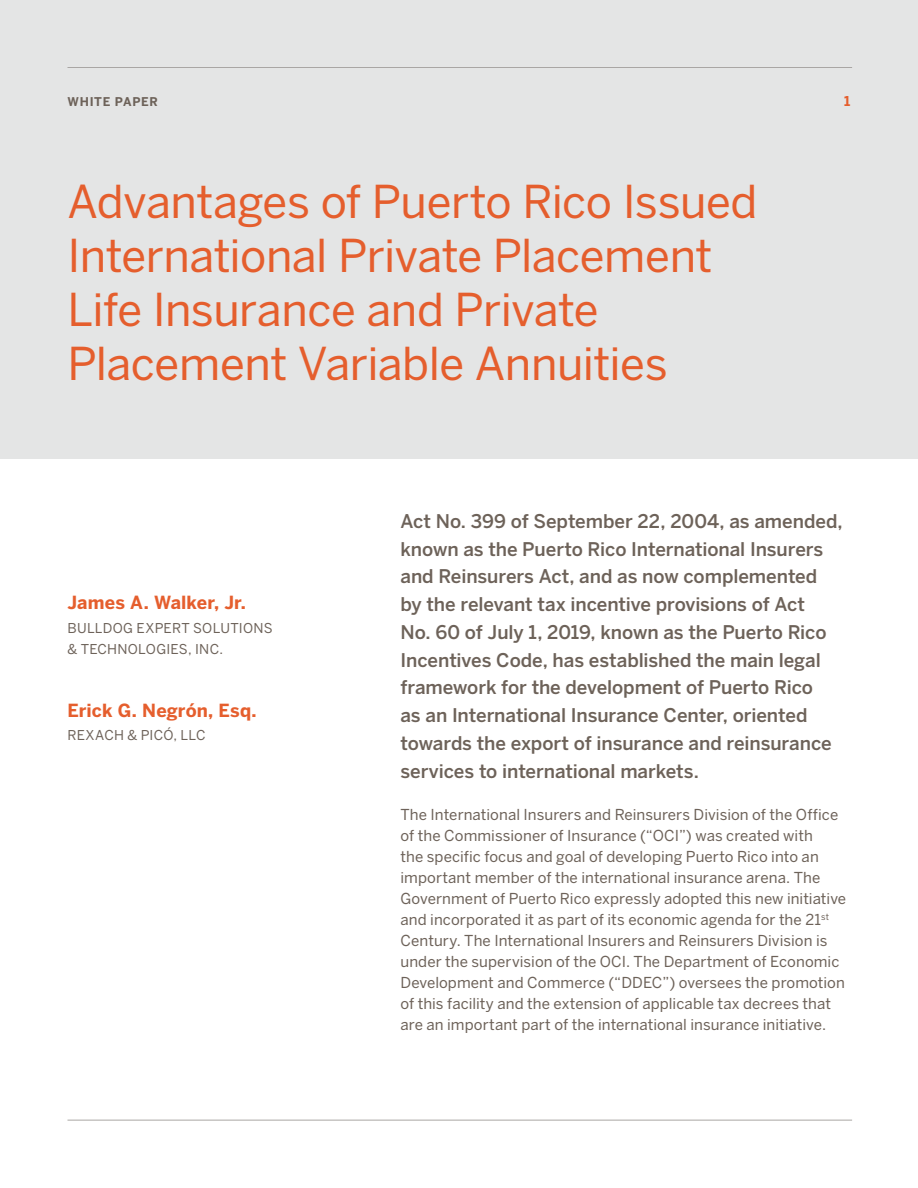
<style>
.page{position:relative;width:918px;height:1188px;background:#fff}
.page>*{position:absolute;margin:0;border:0;box-sizing:border-box;transform-origin:0 0}
.t1{font:45px/54px "Benton Sans";letter-spacing:-.01em;color:#e55e2d}
.t2{font:500 18.75px/27.8px "Benton Sans";letter-spacing:-.005em;color:#6d6259}
.t3{font:700 18px "Benton Sans";letter-spacing:.01em;color:#e55e2d}
.t4{font:15px/21px "Benton Sans";letter-spacing:.005em;color:#6d6259}
.t5{font:13.5px/21px "Benton Sans";letter-spacing:.015em;color:#6d6259}
.t6{font:700 13.5px "Benton Sans";color:#e55e2d}
.t7{font:700 12px "Benton Sans";letter-spacing:.06em;color:#6d6259}
</style>
<div class="page">
<hr style="left:68px;top:1120px;width:784px;height:1px;background:#a9a6a4">
<div style="left:0;top:0;width:918px;height:459px;background:#e4e5e5"></div>
<hr style="left:68px;top:67px;width:784px;height:1px;background:#a9a6a4">
<p class="t7" style="left:68px;top:94px;width:92px">WHITE PAPER</p>
<p class="t6" style="left:844px;top:93px;width:8px">1</p>
<h1 class="t1" style="left:68px;top:174px;width:692px">Advantages of Puerto Rico Issued<br>International Private Placement<br>Life Insurance and Private<br>Placement Variable Annuities</h1>
<p class="t3" style="left:68px;top:592px;width:180px">James A. Walker, Jr.</p>
<p class="t5" style="left:68px;top:617px;width:207px">BULLDOG EXPERT SOLUTIONS &amp; TECHNOLOGIES, INC.</p>
<p class="t3" style="left:68px;top:699px;width:191px">Erick G. Negrón, Esq.</p>
<p class="t5" style="left:68px;top:724px;width:140px">REXACH &amp; PICÓ, LLC</p>
<p class="t2" style="left:400px;top:507px;width:444px">Act No. 399 of September 22, 2004, as amended, known as the Puerto Rico International Insurers and Reinsurers Act, and as now complemented by the relevant tax incentive provisions of Act<br>No. 60 of July 1, 2019, known as the Puerto Rico Incentives Code, has established the main legal framework for the development of Puerto Rico<br>as an International Insurance Center, oriented towards the export of insurance and reinsurance services to international markets.</p>
<p class="t4" style="left:400px;top:804px;width:447px">The International Insurers and Reinsurers Division of the Office of the Commissioner of Insurance (“OCI”) was created with<br>the specific focus and goal of developing Puerto Rico into an important member of the international insurance arena. The Government of Puerto Rico expressly adopted this new initiative and incorporated it as part of its economic agenda for the 21<sup>st </sup>Century. The International Insurers and Reinsurers Division is under the supervision of the OCI. The Department of Economic Development and Commerce (“DDEC”) oversees the promotion of this facility and the extension of applicable tax decrees that are an important part of the international insurance initiative.</p>
</div>
